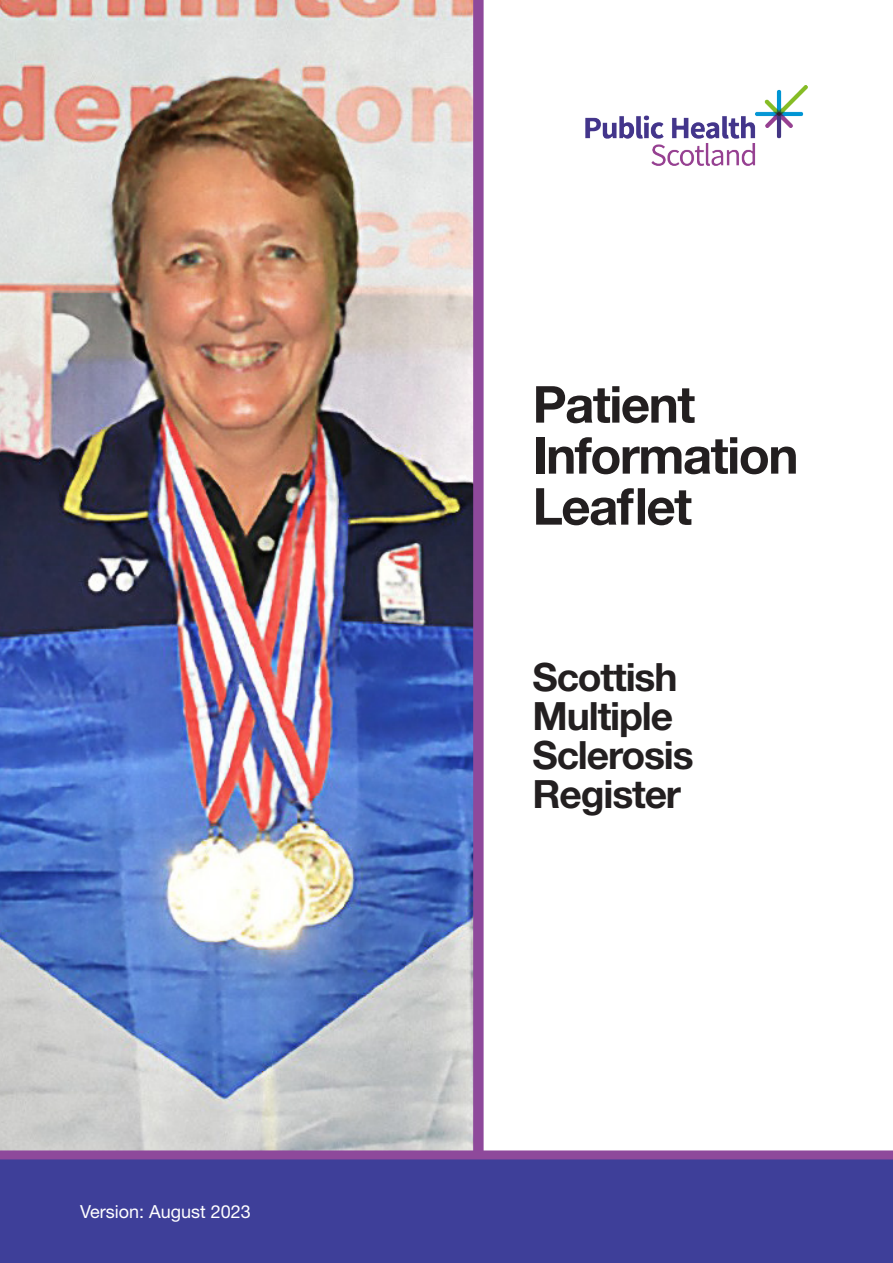
<style>
.page{position:relative;width:893px;height:1263px;background:#fff}
.page>*{position:absolute;margin:0;border:0;box-sizing:border-box;transform-origin:0 0}
.cover_title_1{font:700 51px/51px "Helvetica Neue LT Std";letter-spacing:-.03em;color:#231f20}
.cover_title_2{font:700 39px/39px "Helvetica Neue LT Std";letter-spacing:-.03em;color:#231f20}
.t1{font:18px "Helvetica Neue LT Std";color:#fff}
</style>
<div class="page">
<img style="left:0;top:0;width:484px;height:1150px">
<div style="left:0;top:1157px;width:893px;height:106px;background:#3e3f99"></div>
<div style="left:0;top:1150px;width:893px;height:9px;background:#8e499b"></div>
<img style="left:585px;top:85px;width:223px;height:81px">
<p class="t1" style="left:80px;top:1200px;width:172px">Version: August 2023</p>
<p class="cover_title_1" style="left:533px;top:378px;width:267px">Patient<br>Information<br>Leaflet</p>
<p class="cover_title_2" style="left:533px;top:657px;width:163px">Scottish<br>Multiple<br>Sclerosis<br>Register</p>
</div>
